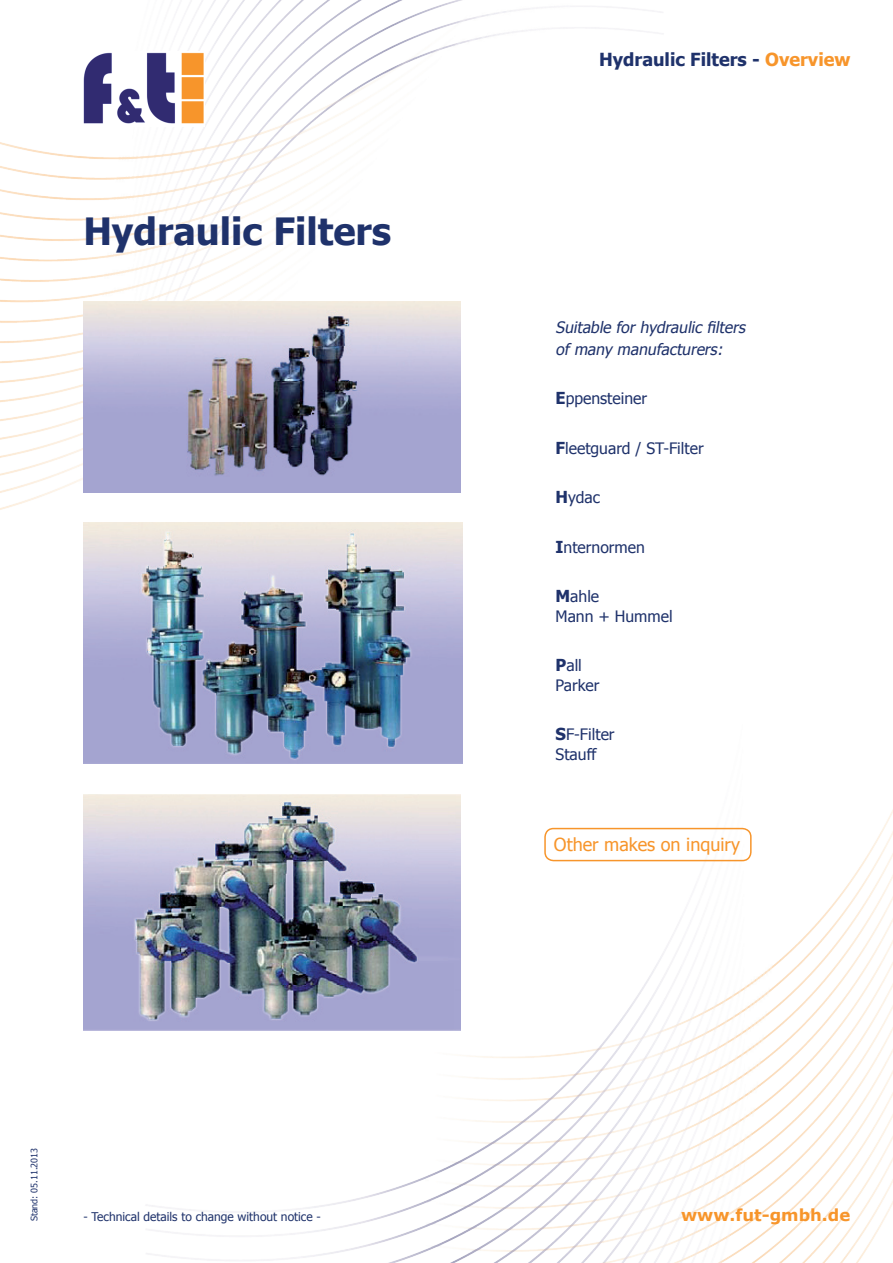
<style>
.page{position:relative;width:893px;height:1263px;background:#fff}
.page>*{position:absolute;margin:0;border:0;box-sizing:border-box;transform-origin:0 0}
.t1{font:700 37.5px "Tahoma";color:#1f326b}
.t2{font:700 18px "Tahoma";color:#1f326b}
.t3{font:18px "Tahoma";color:#f7952b}
.t4{font:700 16.5px "Verdana";color:#f7952b}
.t5{font:15.75px/19.5px "Tahoma";color:#1f326b}
.t6{font:italic 15.75px/21.8px "Tahoma";color:#1f326b}
.t7{font:12px "Tahoma";color:#1f326b}
.t8{font:9px "Tahoma";color:#1f326b}
.s1{color:#f7952b}
.s2{font-weight:700;font-size:16.5px}
</style>
<div class="page">
<img style="left:0;top:0;width:893px;height:1263px">
<img style="left:82px;top:51px;width:122px;height:76px">
<div style="left:544px;top:828px;width:208px;height:33px;border:2px solid #f7952b;border-radius:9px"></div>
<img style="left:83px;top:522px;width:380px;height:241px">
<img style="left:83px;top:301px;width:378px;height:191px">
<img style="left:83px;top:794px;width:378px;height:236px">
<h1 class="t1" style="left:83px;top:207px;width:309px">Hydraulic Filters</h1>
<p class="t8" style="left:29px;top:1221px;width:75px;rotate:-90deg">Stand: 05.11.2013</p>
<p class="t7" style="left:83px;top:1209px;width:239px">- Technical details to change without notice -</p>
<p class="t2" style="left:599px;top:48px;width:253px">Hydraulic Filters - <span class="s1">Overview</span></p>
<p class="t6" style="left:556px;top:316px;width:194px">Suitable for hydraulic filters of many manufacturers:</p>
<p class="t5" style="left:556px;top:388px;width:93px"><span class="s2">E</span>ppensteiner</p>
<p class="t5" style="left:556px;top:438px;width:150px"><span class="s2">F</span>leetguard / ST-Filter</p>
<p class="t5" style="left:556px;top:487px;width:46px"><span class="s2">H</span>ydac</p>
<p class="t5" style="left:556px;top:537px;width:91px"><span class="s2">I</span>nternormen</p>
<p class="t5" style="left:556px;top:586px;width:119px"><span class="s2">M</span>ahle<br>Mann + Hummel</p>
<p class="t5" style="left:556px;top:655px;width:45px"><span class="s2">P</span>all<br>Parker</p>
<p class="t5" style="left:556px;top:724px;width:61px"><span class="s2">S</span>F-Filter<br>Stauff</p>
<p class="t3" style="left:554px;top:833px;width:188px">Other makes on inquiry</p>
<p class="t4" style="left:681px;top:1204px;width:171px">www.fut-gmbh.de</p>
</div>
